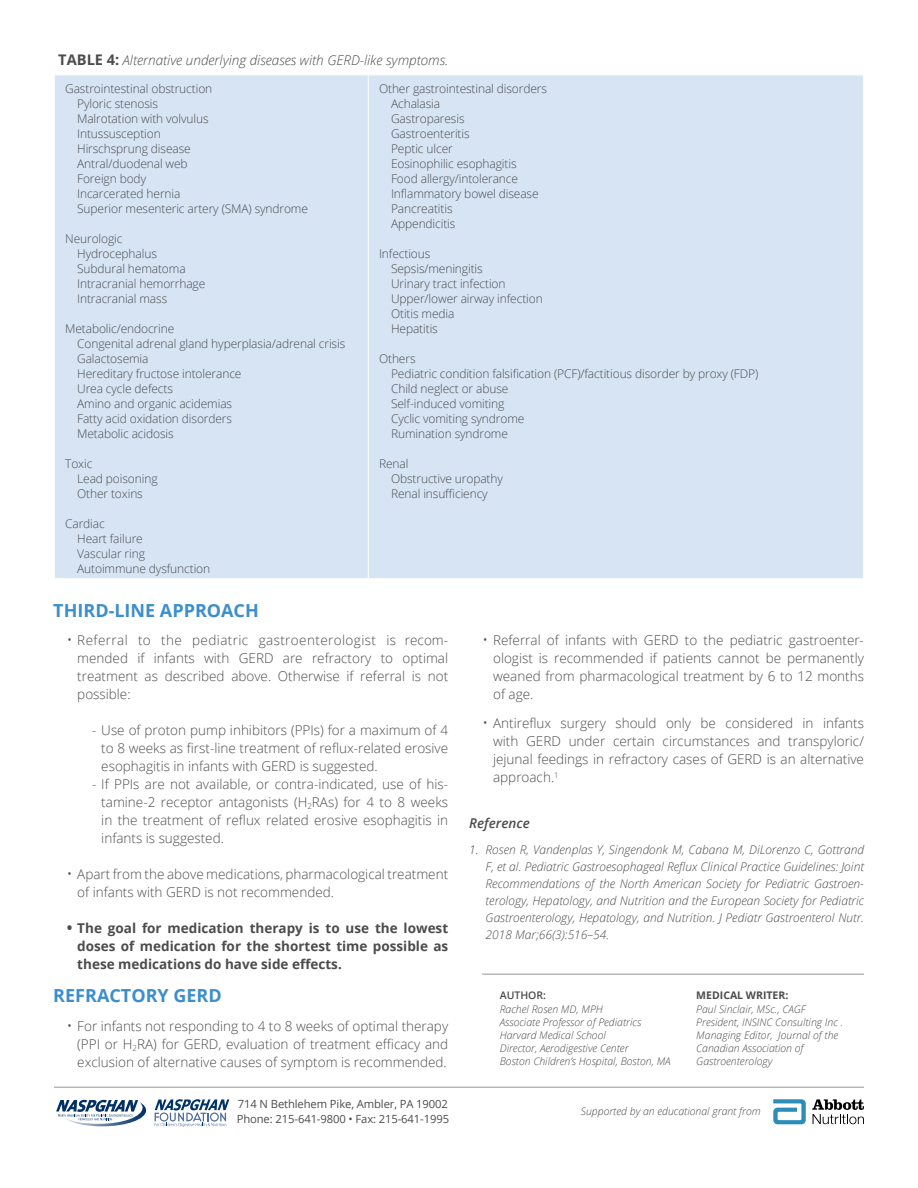
<style>
.page{position:relative;width:918px;height:1188px;background:#fff}
.page>*{position:absolute;margin:0;border:0;box-sizing:border-box;transform-origin:0 0}
.Body{font:700 18px "Open Sans";color:#3c8ecc}
.Body-2{font:300 13.5px/18px "Open Sans";color:#4b4c4d;text-align:justify}
.t1{font:700 13.5px/18px "Open Sans";color:#4b4c4d;text-align:justify}
.Body-3{font:italic 300 13.5px "Open Sans";color:#4b4c4d}
.Body-4{font:italic 600 13.5px "Open Sans";color:#4b4c4d}
.Body-5{font:300 12px "Open Sans";letter-spacing:-.01em;color:#4b4c4d}
.Body-6{font:italic 300 12px/16.8px "Open Sans";color:#4b4c4d;text-align:justify}
.t2{font:11.25px "Open Sans";letter-spacing:-.01em;color:#4b4c4d}
.Body-7{font:italic 300 10.5px/13.2px "Open Sans";color:#4b4c4d}
.Body-8{font:700 10.5px "Open Sans";color:#4b4c4d}
.Body-9{font:600 10.5px "Open Sans";color:#4b4c4d}
.s1{font-weight:700;font-style:normal;font-size:14.7px}
.s2{font-size:15px}
</style>
<div class="page">
<div style="left:55px;top:76px;width:808px;height:502px;background:#d6e4f4"></div>
<hr style="left:368px;top:75px;width:1px;height:503px;background:#fff">
<hr style="left:54px;top:1087px;width:810px;height:1px;background:#939598">
<svg style="left:154px;top:1099px;width:75px;height:28px"></svg>
<svg style="left:56px;top:1100px;width:90px;height:26px"></svg>
<hr style="left:482px;top:974px;width:382px;height:1px;background:#939598">
<svg style="left:773px;top:1099px;width:33px;height:25px"></svg>
<svg style="left:812px;top:1099px;width:52px;height:25px"></svg>
<p class="Body-3" style="left:58px;top:51px;width:392px"><span class="s1">TABLE 4:</span> Alternative underlying diseases with GERD-like symptoms.</p>
<p class="Body-5" style="left:65px;top:80px;width:149px">Gastrointestinal obstruction</p>
<p class="Body-5" style="left:77px;top:95px;width:82px">Pyloric stenosis</p>
<p class="Body-5" style="left:77px;top:110px;width:133px">Malrotation with volvulus</p>
<p class="Body-5" style="left:77px;top:125px;width:85px">Intussusception</p>
<p class="Body-5" style="left:77px;top:140px;width:115px">Hirschsprung disease</p>
<p class="Body-5" style="left:77px;top:155px;width:112px">Antral/duodenal web</p>
<p class="Body-5" style="left:77px;top:170px;width:70px">Foreign body</p>
<p class="Body-5" style="left:77px;top:185px;width:105px">Incarcerated hernia</p>
<p class="Body-5" style="left:77px;top:200px;width:232px">Superior mesenteric artery (SMA) syndrome</p>
<p class="Body-5" style="left:65px;top:230px;width:59px">Neurologic</p>
<p class="Body-5" style="left:77px;top:245px;width:81px">Hydrocephalus</p>
<p class="Body-5" style="left:77px;top:260px;width:110px">Subdural hematoma</p>
<p class="Body-5" style="left:77px;top:275px;width:130px">Intracranial hemorrhage</p>
<p class="Body-5" style="left:77px;top:290px;width:92px">Intracranial mass</p>
<p class="Body-5" style="left:65px;top:320px;width:111px">Metabolic/endocrine</p>
<p class="Body-5" style="left:77px;top:335px;width:270px">Congenital adrenal gland hyperplasia/adrenal crisis</p>
<p class="Body-5" style="left:77px;top:350px;width:73px">Galactosemia</p>
<p class="Body-5" style="left:77px;top:365px;width:166px">Hereditary fructose intolerance</p>
<p class="Body-5" style="left:77px;top:380px;width:97px">Urea cycle defects</p>
<p class="Body-5" style="left:77px;top:395px;width:157px">Amino and organic acidemias</p>
<p class="Body-5" style="left:77px;top:410px;width:156px">Fatty acid oxidation disorders</p>
<p class="Body-5" style="left:77px;top:425px;width:98px">Metabolic acidosis</p>
<p class="Body-5" style="left:65px;top:455px;width:29px">Toxic</p>
<p class="Body-5" style="left:77px;top:470px;width:82px">Lead poisoning</p>
<p class="Body-5" style="left:77px;top:485px;width:67px">Other toxins</p>
<p class="Body-5" style="left:65px;top:515px;width:41px">Cardiac</p>
<p class="Body-5" style="left:77px;top:530px;width:67px">Heart failure</p>
<p class="Body-5" style="left:77px;top:545px;width:69px">Vascular ring</p>
<p class="Body-5" style="left:77px;top:560px;width:135px">Autoimmune dysfunction</p>
<p class="Body-5" style="left:379px;top:80px;width:169px">Other gastrointestinal disorders</p>
<p class="Body-5" style="left:391px;top:95px;width:51px">Achalasia</p>
<p class="Body-5" style="left:391px;top:110px;width:75px">Gastroparesis</p>
<p class="Body-5" style="left:391px;top:125px;width:80px">Gastroenteritis</p>
<p class="Body-5" style="left:391px;top:140px;width:63px">Peptic ulcer</p>
<p class="Body-5" style="left:391px;top:155px;width:127px">Eosinophilic esophagitis</p>
<p class="Body-5" style="left:391px;top:170px;width:129px">Food allergy/intolerance</p>
<p class="Body-5" style="left:391px;top:185px;width:149px">Inflammatory bowel disease</p>
<p class="Body-5" style="left:391px;top:200px;width:63px">Pancreatitis</p>
<p class="Body-5" style="left:391px;top:215px;width:66px">Appendicitis</p>
<p class="Body-5" style="left:379px;top:245px;width:53px">Infectious</p>
<p class="Body-5" style="left:391px;top:260px;width:93px">Sepsis/meningitis</p>
<p class="Body-5" style="left:391px;top:275px;width:116px">Urinary tract infection</p>
<p class="Body-5" style="left:391px;top:290px;width:153px">Upper/lower airway infection</p>
<p class="Body-5" style="left:391px;top:305px;width:65px">Otitis media</p>
<p class="Body-5" style="left:391px;top:320px;width:48px">Hepatitis</p>
<p class="Body-5" style="left:379px;top:350px;width:38px">Others</p>
<p class="Body-5" style="left:391px;top:365px;width:369px">Pediatric condition falsification (PCF)/factitious disorder by proxy (FDP)</p>
<p class="Body-5" style="left:391px;top:380px;width:119px">Child neglect or abuse</p>
<p class="Body-5" style="left:391px;top:395px;width:115px">Self-induced vomiting</p>
<p class="Body-5" style="left:391px;top:410px;width:135px">Cyclic vomiting syndrome</p>
<p class="Body-5" style="left:391px;top:425px;width:118px">Rumination syndrome</p>
<p class="Body-5" style="left:379px;top:455px;width:31px">Renal</p>
<p class="Body-5" style="left:391px;top:470px;width:113px">Obstructive uropathy</p>
<p class="Body-5" style="left:391px;top:485px;width:98px">Renal insufficiency</p>
<p class="Body" style="left:53px;top:597px;width:207px">THIRD-LINE APPROACH</p>
<p class="Body-2" style="left:77px;top:631px;width:372px;text-indent:-10px"><span class="s2">•</span> Referral to the pediatric gastroenterologist is recom&shy;mended if infants with GERD are refractory to optimal treatment as described above. Otherwise if referral is not possible:</p>
<p class="Body-2" style="left:101px;top:721px;width:348px;text-indent:-9px">- Use of proton pump inhibitors (PPIs) for a maximum of 4 to 8 weeks as first-line treatment of reflux-related erosive esophagitis in infants with GERD is suggested.</p>
<p class="Body-2" style="left:101px;top:775px;width:348px;text-indent:-9px">- If PPIs are not available, or contra-indicated, use of his&shy;tamine-2 receptor antagonists (H<sub>2</sub>RAs) for 4 to 8 weeks in the treatment of reflux related erosive esophagitis in infants is suggested.</p>
<p class="Body-2" style="left:77px;top:865px;width:372px;text-indent:-10px"><span class="s2">•</span> Apart from the above medications, pharmacological treatment of infants with GERD is not recommended.</p>
<p class="t1" style="left:77px;top:919px;width:372px;text-indent:-10px"><span class="s2">•</span> The goal for medication therapy is to use the lowest doses of medication for the shortest time possible as these medications do have side effects.</p>
<p class="Body" style="left:53px;top:983px;width:170px">REFRACTORY GERD</p>
<p class="Body-2" style="left:77px;top:1017px;width:372px;text-indent:-10px"><span class="s2">•</span> For infants not responding to 4 to 8 weeks of optimal therapy (PPI or H<sub>2</sub>RA) for GERD, evaluation of treatment efficacy and exclusion of alternative causes of symptom is recommended.</p>
<p class="t2" style="left:238px;top:1096px;width:212px">714 N Bethlehem Pike, Ambler, PA 19002</p>
<p class="t2" style="left:237px;top:1111px;width:214px">Phone: 215-641-9800 • Fax: 215-641-1995</p>
<p class="Body-2" style="left:493px;top:631px;width:372px;text-indent:-10px"><span class="s2">•</span> Referral of infants with GERD to the pediatric gastroenter&shy;ologist is recommended if patients cannot be permanently weaned from pharmacological treatment by 6 to 12 months of age.</p>
<p class="Body-2" style="left:493px;top:714px;width:372px;text-indent:-10px"><span class="s2">•</span> Antireflux surgery should only be considered in infants with GERD under certain circumstances and transpyloric/ jejunal feedings in refractory cases of GERD is an alternative approach.<sup>1</sup></p>
<p class="Body-4" style="left:469px;top:814px;width:62px">Reference</p>
<p class="Body-6" style="left:486px;top:841px;width:380px;text-indent:-16px">1. Rosen R, Vandenplas Y, Singendonk M, Cabana M, DiLorenzo C, Gottrand F, et al. Pediatric Gastroesophageal Reflux Clinical Practice Guidelines: Joint Recommendations of the North American Society for Pediatric Gastroen&shy;terology, Hepatology, and Nutrition and the European Society for Pediatric Gastroenterology, Hepatology, and Nutrition. J Pediatr Gastroenterol Nutr.<br>2018 Mar;66(3):516–54.</p>
<p class="Body-9" style="left:500px;top:988px;width:48px">AUTHOR:</p>
<p class="Body-7" style="left:500px;top:1002px;width:105px">Rachel Rosen MD, MPH</p>
<p class="Body-7" style="left:500px;top:1015px;width:143px">Associate Professor of Pediatrics</p>
<p class="Body-7" style="left:500px;top:1028px;width:108px">Harvard Medical School</p>
<p class="Body-7" style="left:500px;top:1041px;width:130px">Director, Aerodigestive Center</p>
<p class="Body-7" style="left:500px;top:1054px;width:172px">Boston Children’s Hospital, Boston, MA</p>
<p class="Body-8" style="left:696px;top:988px;width:94px">MEDICAL WRITER:</p>
<p class="Body-7" style="left:696px;top:1002px;width:111px">Paul Sinclair, MSc., CAGF</p>
<p class="Body-7" style="left:696px;top:1015px;width:148px">President, INSINC Consulting Inc .</p>
<p class="Body-7" style="left:696px;top:1028px;width:143px">Managing Editor, Journal of the<br>Canadian Association of<br>Gastroenterology</p>
<p class="Body-7" style="left:581px;top:1104px;width:181px">Supported by an educational grant from</p>
</div>
